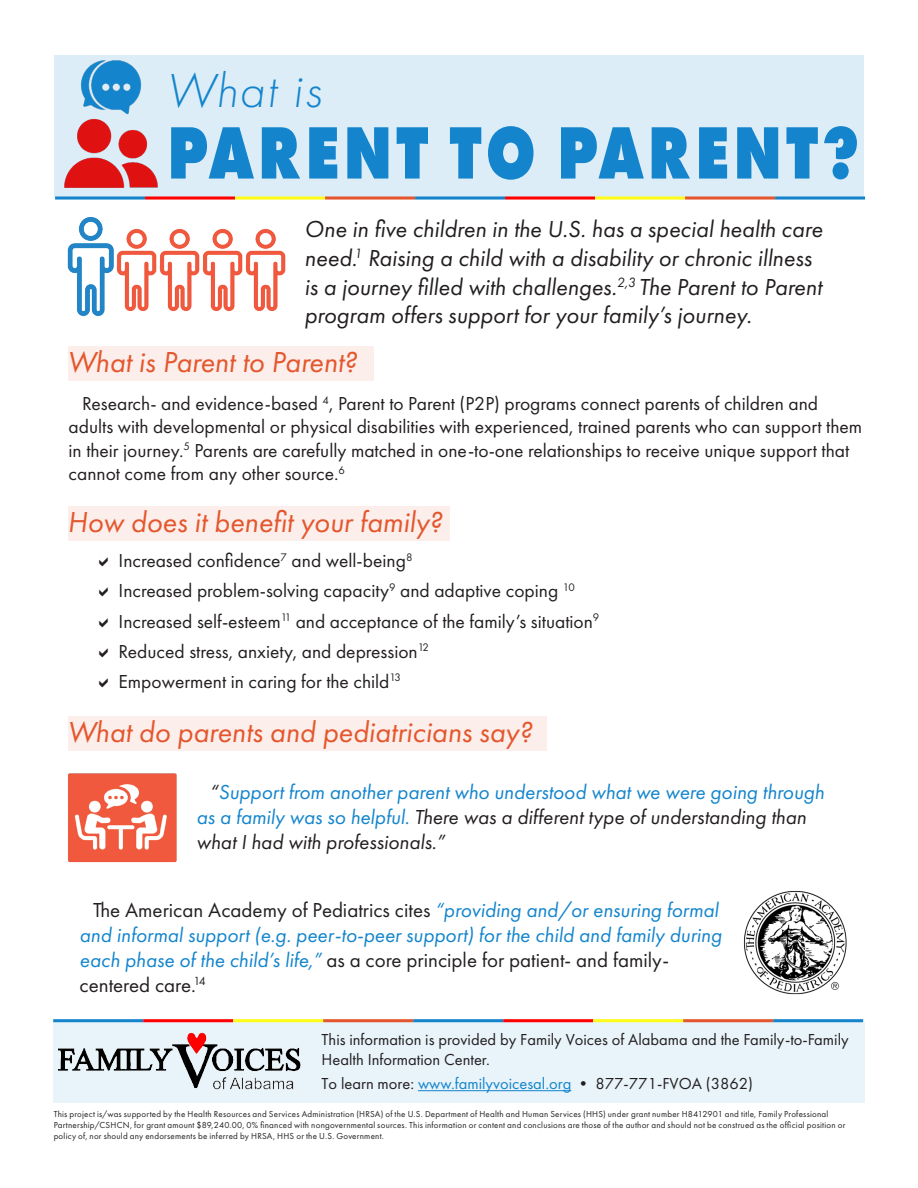
<style>
.page{position:relative;width:918px;height:1188px;background:#fff}
.page>*{position:absolute;margin:0;border:0;box-sizing:border-box;transform-origin:0 0}
.t1{font:800 76.8px "Futura PT";letter-spacing:.06em;color:#1485cc;scale:.8 1}
.t2{font:italic 300 49.5px "Futura PT";letter-spacing:.035em;color:#1485cc}
.t3{font:italic 30px "Futura PT";color:#e4572e}
.t4{font:italic 24px/28.8px "Futura PT";color:#231f20}
.t5{font:italic 21px/25.2px "Futura PT";color:#1485cc}
.t6{font:19.5px/23.4px "Futura PT";color:#231f20}
.t7{font:16.5px/19.8px "Futura PT";color:#231f20}
.Pull_Text{font:9px/10.8px "Futura PT";letter-spacing:.025em;color:#231f20}
.s1{color:#231f20}
.s2{font-style:normal;color:#231f20}
.s3{color:#1485cc}
</style>
<div class="page">
<div style="left:54px;top:55px;width:810px;height:141px;background:#dcedf7"></div>
<svg style="left:55px;top:196px;width:90px;height:4px"></svg>
<svg style="left:145px;top:196px;width:90px;height:4px"></svg>
<svg style="left:235px;top:196px;width:90px;height:4px"></svg>
<svg style="left:325px;top:196px;width:90px;height:4px"></svg>
<svg style="left:415px;top:196px;width:90px;height:4px"></svg>
<svg style="left:505px;top:196px;width:90px;height:4px"></svg>
<svg style="left:595px;top:196px;width:90px;height:4px"></svg>
<svg style="left:685px;top:196px;width:90px;height:4px"></svg>
<svg style="left:775px;top:196px;width:90px;height:4px"></svg>
<img style="left:64px;top:60px;width:94px;height:128px">
<div style="left:68px;top:346px;width:306px;height:35px;background:#fceeea"></div>
<div style="left:68px;top:506px;width:382px;height:35px;background:#fceeea"></div>
<img style="left:67px;top:216px;width:46px;height:101px">
<img style="left:113px;top:229px;width:43px;height:82px">
<img style="left:156px;top:229px;width:43px;height:82px">
<img style="left:199px;top:229px;width:43px;height:82px">
<img style="left:242px;top:229px;width:44px;height:82px">
<div style="left:54px;top:1022px;width:811px;height:81px;background:#e8f3fa"></div>
<img style="left:58px;top:1032px;width:243px;height:58px">
<hr style="left:418px;top:1090px;width:153px;height:1px;background:#1485cc">
<hr style="left:53px;top:1019px;width:90px;height:3px;background:#1485cc">
<hr style="left:143px;top:1019px;width:90px;height:3px;background:#fe0000">
<hr style="left:233px;top:1019px;width:90px;height:3px;background:#fffc19">
<hr style="left:323px;top:1019px;width:90px;height:3px;background:#e4572e">
<hr style="left:413px;top:1019px;width:90px;height:3px;background:#1485cc">
<hr style="left:503px;top:1019px;width:90px;height:3px;background:#fe0000">
<hr style="left:593px;top:1019px;width:90px;height:3px;background:#fffc19">
<hr style="left:683px;top:1019px;width:90px;height:3px;background:#e4572e">
<hr style="left:773px;top:1019px;width:90px;height:3px;background:#1485cc">
<div style="left:68px;top:716px;width:478px;height:35px;background:#fceeea"></div>
<img style="left:743px;top:891px;width:104px;height:104px">
<img style="left:68px;top:773px;width:109px;height:90px">
<p class="t2" style="left:167px;top:62px;width:156px">What is</p>
<p class="t1" style="left:167px;top:104px;width:867px">PARENT TO PARENT?</p>
<p class="t4" style="left:305px;top:214px;width:520px">One in five children in the U.S. has a special health care need.<sup>1</sup> Raising a child with a disability or chronic illness is a journey filled with challenges.<sup>2,3</sup> The Parent to Parent program offers support for your family’s journey.</p>
<p class="t3" style="left:68px;top:344px;width:291px">What is Parent to Parent?</p>
<p class="t6" style="left:69px;top:392px;width:795px;text-indent:14px">Research- and evidence-based <sup>4</sup>, Parent to Parent (P2P) programs connect parents of children and adults with developmental or physical disabilities with experienced, trained parents who can support them in their journey.<sup>5</sup> Parents are carefully matched in one-to-one relationships to receive unique support that cannot come from any other source.<sup>6</sup></p>
<p class="t3" style="left:68px;top:504px;width:376px">How does it benefit your family?</p>
<p class="t6" style="left:119px;top:549px;width:295px">Increased confidence<sup>7</sup> and well-being<sup>8</sup></p>
<p class="t6" style="left:119px;top:579px;width:458px">Increased problem-solving capacity<sup>9</sup> and adaptive coping <sup>10</sup></p>
<p class="t6" style="left:119px;top:609px;width:482px">Increased self-esteem<sup>11</sup> and acceptance of the family’s situation<sup>9</sup></p>
<p class="t6" style="left:119px;top:639px;width:312px">Reduced stress, anxiety, and depression<sup>12</sup></p>
<p class="t6" style="left:119px;top:670px;width:284px">Empowerment in caring for the child<sup>13</sup></p>
<p class="t3" style="left:68px;top:714px;width:466px">What do parents and pediatricians say?</p>
<p class="t5" style="left:196px;top:779px;width:629px;text-indent:14px"><span class="s1">“</span>Support from another parent who understood what we were going through as a family was so helpful. <span class="s1">There was a different type of understanding than what I had with professionals.”</span></p>
<p class="t5" style="left:80px;top:897px;width:644px;text-indent:14px"><span class="s2">The American Academy of Pediatrics cites</span> “providing and/or ensuring formal and informal support (e.g. peer-to-peer support) for the child and family during each phase of the child’s life,” <span class="s2">as a core principle for patient- and family&shy;centered care.</span><sup>14</sup></p>
<p class="t7" style="left:322px;top:1030px;width:529px">This information is provided by Family Voices of Alabama and the Family-to-Family<br>Health Information Center.</p>
<p class="t7" style="left:322px;top:1074px;width:433px">To learn more: <span class="s3">www.familyvoicesal.org</span> • 877-771-FVOA (3862)</p>
<p class="Pull_Text" style="left:54px;top:1109px;width:793px">This project is/was supported by the Health Resources and Services Administration (HRSA) of the U.S. Department of Health and Human Services (HHS) under grant number H8412901 and title, Family Professional<br>Partnership/CSHCN, for grant amount $89,240.00, 0% financed with nongovernmental sources. This information or content and conclusions are those of the author and should not be construed as the official position or policy of, nor should any endorsements be inferred by HRSA, HHS or the U.S. Government.</p>
</div>
